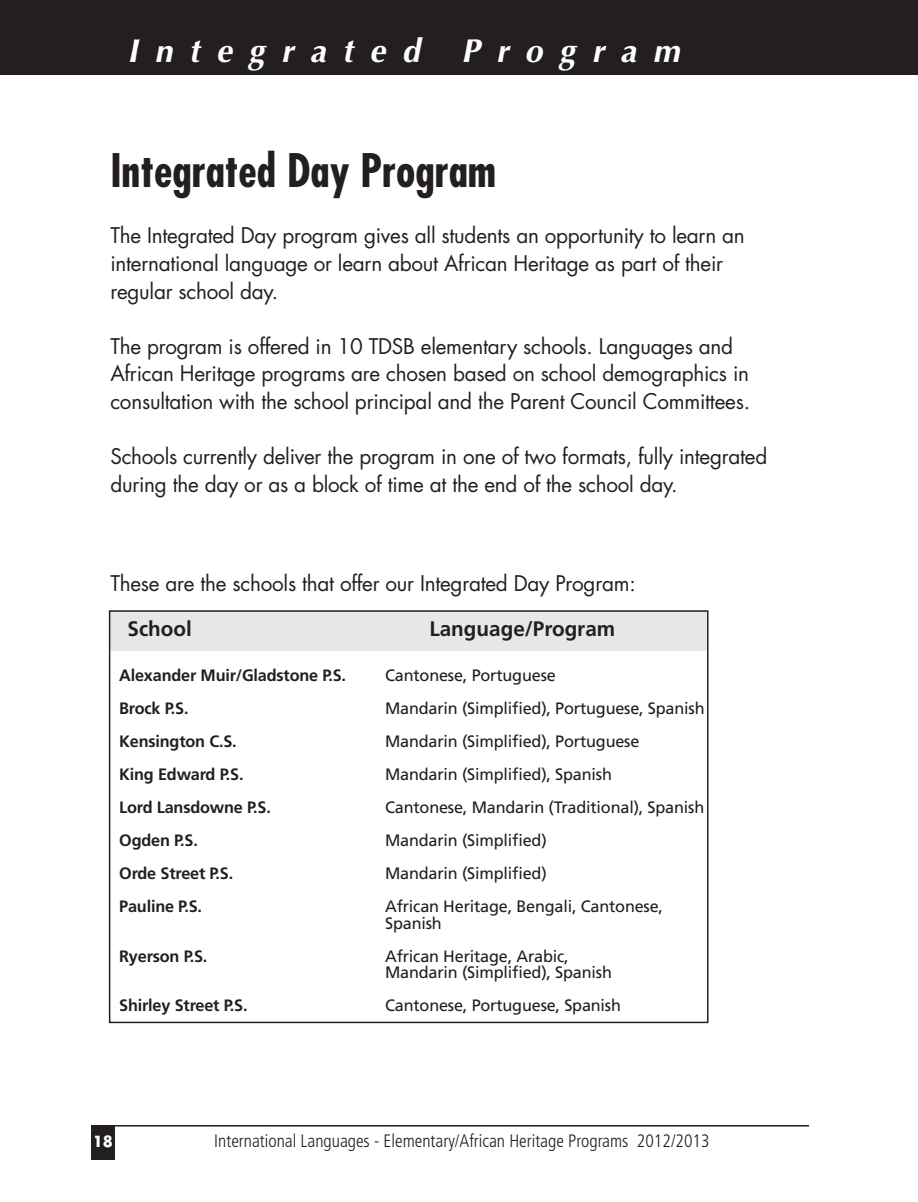
<style>
.page{position:relative;width:918px;height:1202px;background:#fff}
.page>*{position:absolute;margin:0;border:0;box-sizing:border-box;transform-origin:0 0}
.t1{font:700 condensed 45px "Futura";color:#231f20}
.t2{font:italic 700 33px "Optima";letter-spacing:.5em;color:#fff}
.t3{font:21px/27.6px "Futura";letter-spacing:-.01em;color:#231f20}
.t4{font:700 21px "Frutiger";color:#231f20}
.t5{font:300 condensed 18px "Frutiger";color:#231f20}
.t6{font:16.5px/16.5px "Frutiger";letter-spacing:-.01em;color:#231f20}
.t7{font:700 16.5px "Frutiger";letter-spacing:-.01em;color:#231f20}
.t8{font:700 15px "Futura";color:#fff}
</style>
<div class="page">
<div style="left:109px;top:610px;width:598px;height:40px;background:#e6e7e9"></div>
<hr style="left:109px;top:1125px;width:700px;height:1px;background:#231f20">
<div style="left:91px;top:1125px;width:24px;height:34px;background:#231f20"></div>
<div style="left:0;top:0;width:918px;height:74px;background:#231f20"></div>
<h2 class="t2" style="left:127px;top:31px;width:294px">Integrated</h2>
<h2 class="t2" style="left:461px;top:31px;width:220px">Program</h2>
<h1 class="t1" style="left:110px;top:151px;width:387px">Integrated Day Program</h1>
<p class="t3" style="left:110px;top:224px;width:636px">The Integrated Day program gives all students an opportunity to learn an international language or learn about African Heritage as part of their regular school day.</p>
<p class="t3" style="left:110px;top:334px;width:641px">The program is offered in 10 TDSB elementary schools. Languages and<br>African Heritage programs are chosen based on school demographics in consultation with the school principal and the Parent Council Committees.</p>
<p class="t3" style="left:110px;top:444px;width:658px">Schools currently deliver the program in one of two formats, fully integrated during the day or as a block of time at the end of the school day.</p>
<p class="t3" style="left:110px;top:571px;width:527px">These are the schools that offer our Integrated Day Program:</p>
<p class="t4" style="left:128px;top:620px;width:66px">School</p>
<p class="t4" style="left:429px;top:620px;width:187px">Language/Program</p>
<p class="t7" style="left:119px;top:668px;width:228px">Alexander Muir/Gladstone P.S.</p>
<p class="t6" style="left:385px;top:668px;width:172px">Cantonese, Portuguese</p>
<p class="t7" style="left:119px;top:701px;width:71px">Brock P.S.</p>
<p class="t6" style="left:385px;top:701px;width:321px">Mandarin (Simplified), Portuguese, Spanish</p>
<p class="t7" style="left:119px;top:734px;width:119px">Kensington C.S.</p>
<p class="t6" style="left:385px;top:734px;width:256px">Mandarin (Simplified), Portuguese</p>
<p class="t7" style="left:119px;top:767px;width:126px">King Edward P.S.</p>
<p class="t6" style="left:385px;top:767px;width:228px">Mandarin (Simplified), Spanish</p>
<p class="t7" style="left:119px;top:800px;width:153px">Lord Lansdowne P.S.</p>
<p class="t6" style="left:385px;top:800px;width:321px">Cantonese, Mandarin (Traditional), Spanish</p>
<p class="t7" style="left:119px;top:833px;width:80px">Ogden P.S.</p>
<p class="t6" style="left:385px;top:833px;width:163px">Mandarin (Simplified)</p>
<p class="t7" style="left:119px;top:866px;width:116px">Orde Street P.S.</p>
<p class="t6" style="left:385px;top:866px;width:163px">Mandarin (Simplified)</p>
<p class="t7" style="left:119px;top:899px;width:84px">Pauline P.S.</p>
<p class="t6" style="left:385px;top:899px;width:280px">African Heritage, Bengali, Cantonese,<br>Spanish</p>
<p class="t7" style="left:119px;top:949px;width:90px">Ryerson P.S.</p>
<p class="t6" style="left:385px;top:949px;width:228px">African Heritage, Arabic,<br>Mandarin (Simplified), Spanish</p>
<p class="t7" style="left:119px;top:998px;width:130px">Shirley Street P.S.</p>
<p class="t6" style="left:385px;top:998px;width:237px">Cantonese, Portuguese, Spanish</p>
<p class="t8" style="left:93px;top:1134px;width:22px">18</p>
<p class="t5" style="left:214px;top:1133px;width:497px">International Languages - Elementary/African Heritage Programs 2012/2013</p>
</div>
